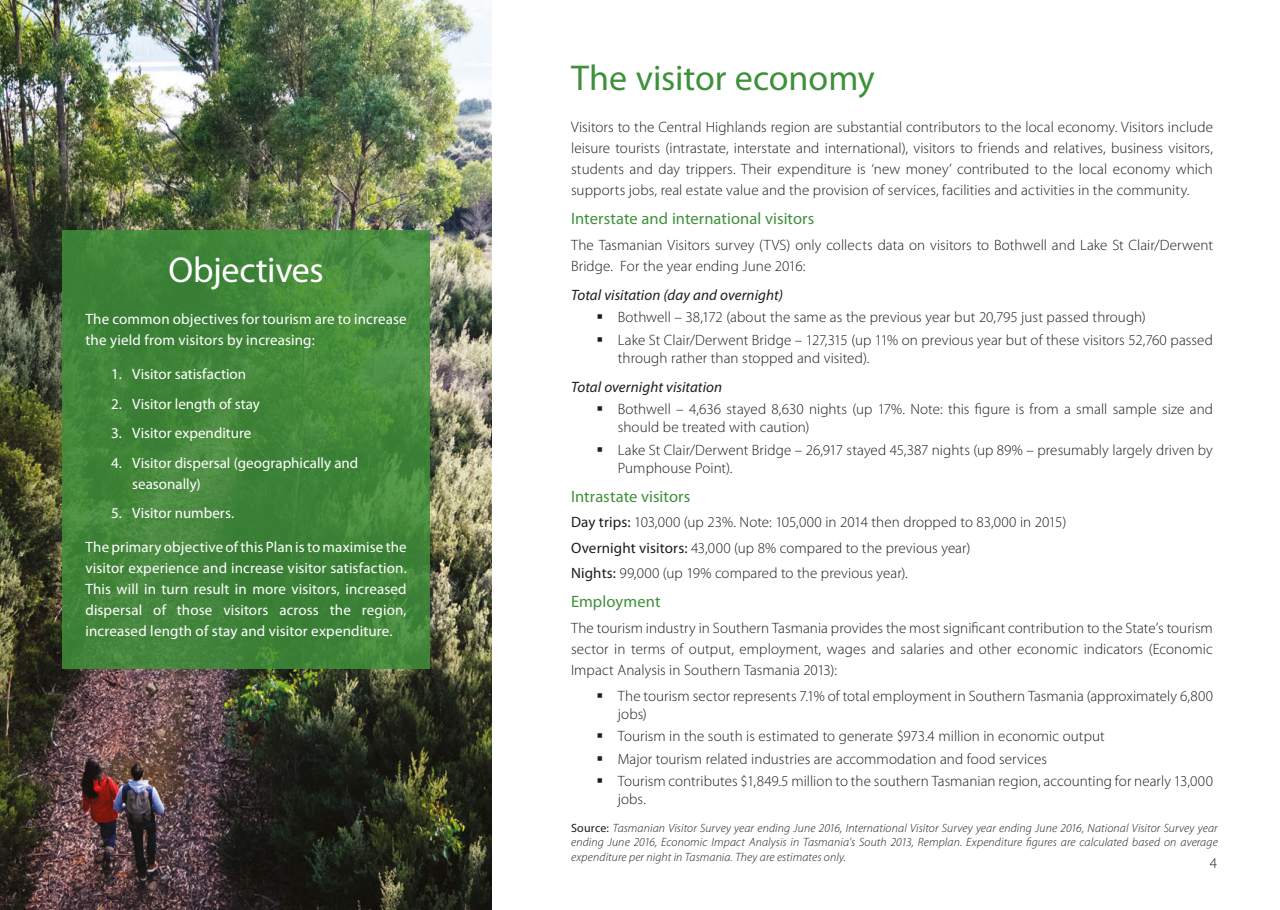
<style>
.page{position:relative;width:1280px;height:910px;background:#fff}
.page>*{position:absolute;margin:0;border:0;box-sizing:border-box;transform-origin:0 0}
.t1{font:36px "Myriad Pro";color:#3f903a}
.t2{font:36px "Myriad Pro";letter-spacing:-.01em;color:#fff}
.t3{font:16.5px "Myriad Pro";letter-spacing:.005em;color:#3f903a}
.t4{font:300 15px/21px "Myriad Pro";letter-spacing:.005em;color:#1d1d1b}
.t5{font:15px/21px "Myriad Pro";letter-spacing:.005em;color:#fff}
.t6{font:italic 15px "Myriad Pro";letter-spacing:.005em;color:#1d1d1b}
.t7{font:italic 300 12px/14.4px "Myriad Pro";letter-spacing:.01em;color:#1d1d1b;text-align:justify}
.s1{font-weight:400}
.s2{font-weight:400;font-style:normal}
</style>
<div class="page">
<img style="left:0;top:0;width:492px;height:910px">
<svg style="left:63px;top:230px;width:367px;height:439px;background:#42863b"></svg>
<h1 class="t2" style="left:169px;top:248px;width:157px">Objectives</h1>
<p class="t5" style="left:85px;top:309px;width:323px">The common objectives for tourism are to increase the yield from visitors by increasing:</p>
<p class="t5" style="left:111px;top:363px;width:137px">1. Visitor satisfaction</p>
<p class="t5" style="left:111px;top:393px;width:151px">2. Visitor length of stay</p>
<p class="t5" style="left:111px;top:422px;width:142px">3. Visitor expenditure</p>
<p class="t5" style="left:132px;top:452px;width:228px;text-indent:-21px">4. Visitor dispersal (geographically and seasonally)</p>
<p class="t5" style="left:111px;top:502px;width:125px">5. Visitor numbers.</p>
<p class="t5" style="left:85px;top:536px;width:323px;text-align:justify">The primary objective of this Plan is to maximise the visitor experience and increase visitor satisfaction.<br>This will in turn result in more visitors, increased dispersal of those visitors across the region, increased length of stay and visitor expenditure.</p>
<h1 class="t1" style="left:571px;top:55px;width:305px">The visitor economy</h1>
<p class="t4" style="left:571px;top:116px;width:643px;text-align:justify">Visitors to the Central Highlands region are substantial contributors to the local economy. Visitors include leisure tourists (intrastate, interstate and international), visitors to friends and relatives, business visitors, students and day trippers. Their expenditure is ‘new money’ contributed to the local economy which supports jobs, real estate value and the provision of services, facilities and activities in the community.</p>
<p class="t3" style="left:571px;top:209px;width:245px">Interstate and international visitors</p>
<p class="t4" style="left:571px;top:234px;width:643px">The Tasmanian Visitors survey (TVS) only collects data on visitors to Bothwell and Lake St Clair/Derwent<br>Bridge. For the year ending June 2016:</p>
<p class="t6" style="left:571px;top:286px;width:213px">Total visitation (day and overnight)</p>
<p class="t4" style="left:597px;top:307px;width:551px">▪ Bothwell – 38,172 (about the same as the previous year but 20,795 just passed through)</p>
<p class="t4" style="left:618px;top:330px;width:597px;line-height:18px;text-indent:-21px">▪ Lake St Clair/Derwent Bridge – 127,315 (up 11% on previous year but of these visitors 52,760 passed through rather than stopped and visited).</p>
<p class="t6" style="left:571px;top:378px;width:153px">Total overnight visitation</p>
<p class="t4" style="left:618px;top:400px;width:597px;line-height:18px;text-indent:-21px">▪ Bothwell – 4,636 stayed 8,630 nights (up 17%. Note: this figure is from a small sample size and should be treated with caution)</p>
<p class="t4" style="left:618px;top:440px;width:596px;line-height:18px;text-indent:-21px">▪ Lake St Clair/Derwent Bridge – 26,917 stayed 45,387 nights (up 89% – presumably largely driven by<br>Pumphouse Point).</p>
<p class="t3" style="left:571px;top:486px;width:121px">Intrastate visitors</p>
<p class="t4" style="left:571px;top:510px;width:497px;line-height:25.2px"><span class="s1">Day trips:</span> 103,000 (up 23%. Note: 105,000 in 2014 then dropped to 83,000 in 2015)<br><span class="s1">Overnight visitors:</span> 43,000 (up 8% compared to the previous year)<br><span class="s1">Nights:</span> 99,000 (up 19% compared to the previous year).</p>
<p class="t3" style="left:571px;top:592px;width:91px">Employment</p>
<p class="t4" style="left:571px;top:617px;width:643px;text-align:justify">The tourism industry in Southern Tasmania provides the most significant contribution to the State’s tourism sector in terms of output, employment, wages and salaries and other economic indicators (Economic Impact Analysis in Southern Tasmania 2013):</p>
<p class="t4" style="left:618px;top:687px;width:597px;line-height:18px;text-indent:-21px">▪ The tourism sector represents 7.1% of total employment in Southern Tasmania (approximately 6,800 jobs)</p>
<p class="t4" style="left:597px;top:726px;width:510px">▪ Tourism in the south is estimated to generate $973.4 million in economic output</p>
<p class="t4" style="left:597px;top:748px;width:452px">▪ Major tourism related industries are accommodation and food services</p>
<p class="t4" style="left:618px;top:772px;width:597px;line-height:18px;text-indent:-21px">▪ Tourism contributes $1,849.5 million to the southern Tasmanian region, accounting for nearly 13,000 jobs.</p>
<p class="t7" style="left:571px;top:820px;width:648px"><span class="s2">Source:</span> Tasmanian Visitor Survey year ending June 2016, International Visitor Survey year ending June 2016, National Visitor Survey year ending June 2016, Economic Impact Analysis in Tasmania’s South 2013, Remplan. Expenditure figures are calculated based on average expenditure per night in Tasmania. They are estimates only.</p>
<p class="t4" style="left:1210px;top:852px;width:9px">4</p>
</div>
